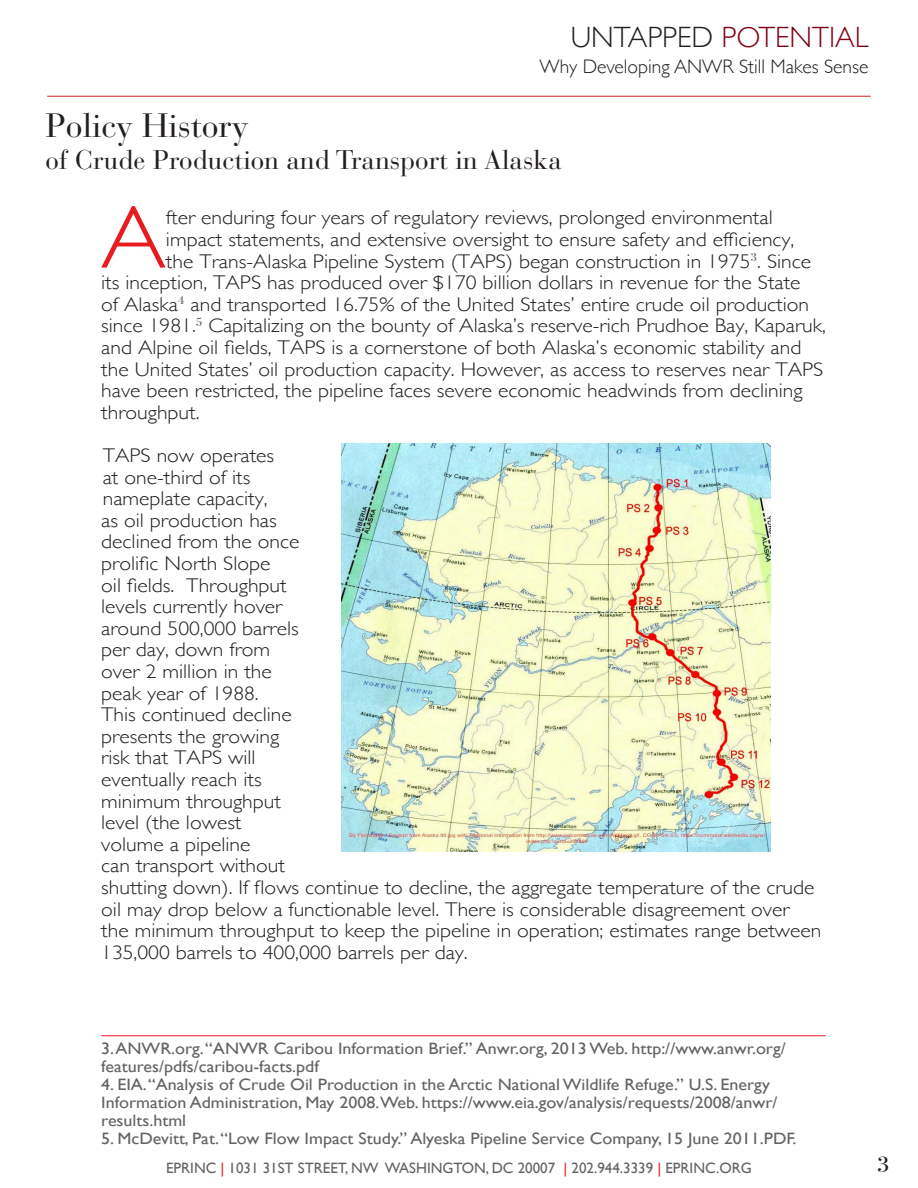
<style>
.page{position:relative;width:918px;height:1188px;background:#fff}
.page>*{position:absolute;margin:0;border:0;box-sizing:border-box;transform-origin:0 0}
.Untapped_potential_2{font:300 89.4px "Gill Sans";color:#e71b22;scale:1.09 1}
.t1{font:33.45px "Bauer Bodoni Std";color:#231f20}
.t2{font:300 29.4px "Gill Sans";color:#810413}
.t3{font:26.85px "Bauer Bodoni Std";color:#231f20}
.t4{font:22.05px "Bodoni Svty Two ITCTT";color:#231f20;scale:1.09 1}
.Untapped_potential_2-2{font:300 19.8px/21.6px "Gill Sans";color:#231f20;scale:1.09 1}
.t5{font:300 19.5px "Gill Sans";color:#231f20}
.Paragraph_Style_1{font:16.5px/18px "Gill Sans";color:#636366;scale:1.09 1}
.t6{font:15px "Gill Sans";color:#636366}
.s1{color:#231f20}
.s2{color:#e71b22}
</style>
<div class="page">
<hr style="left:101px;top:1035px;width:725px;height:1px;background:#e71b22">
<img style="left:342px;top:444px;width:429px;height:408px">
<hr style="left:47px;top:96px;width:824px;height:1px;background:#d02027">
<h3 class="t2" style="left:571px;top:14px;width:299px"><span class="s1">UNTAPPED</span> POTENTIAL</h3>
<p class="t5" style="left:540px;top:51px;width:330px">Why Developing ANWR Still Makes Sense</p>
<p class="t1" style="left:46px;top:105px;width:204px">Policy History</p>
<p class="t3" style="left:46px;top:144px;width:518px">of Crude Production and Transport in Alaska</p>
<p class="Untapped_potential_2" style="left:101px;top:168px;width:61px">A</p>
<p class="Untapped_potential_2-2" style="left:166px;top:206px;width:558px">fter enduring four years of regulatory reviews, prolonged environmental</p>
<p class="Untapped_potential_2-2" style="left:166px;top:228px;width:578px">impact statements, and extensive oversight to ensure safety and efficiency,</p>
<p class="Untapped_potential_2-2" style="left:166px;top:249px;width:593px">the Trans-Alaska Pipeline System (TAPS) began construction in 1975<sup>3</sup>. Since</p>
<p class="Untapped_potential_2-2" style="left:101px;top:271px;width:643px">its inception, TAPS has produced over $170 billion dollars in revenue for the State</p>
<p class="Untapped_potential_2-2" style="left:101px;top:293px;width:651px">of Alaska<sup>4</sup> and transported 16.75% of the United States’ entire crude oil production</p>
<p class="Untapped_potential_2-2" style="left:101px;top:314px;width:666px">since 1981.<sup>5</sup> Capitalizing on the bounty of Alaska’s reserve-rich Prudhoe Bay, Kaparuk,</p>
<p class="Untapped_potential_2-2" style="left:101px;top:336px;width:644px">and Alpine oil fields, TAPS is a cornerstone of both Alaska’s economic stability and</p>
<p class="Untapped_potential_2-2" style="left:101px;top:357px;width:664px">the United States’ oil production capacity. However, as access to reserves near TAPS</p>
<p class="Untapped_potential_2-2" style="left:101px;top:379px;width:645px">have been restricted, the pipeline faces severe economic headwinds from declining</p>
<p class="Untapped_potential_2-2" style="left:101px;top:401px;width:92px">throughput.</p>
<p class="Untapped_potential_2-2" style="left:101px;top:444px;width:662px">TAPS now operates<br>at one-third of its<br>nameplate capacity,<br>as oil production has<br>declined from the once<br>prolific North Slope<br>oil fields. Throughput<br>levels currently hover<br>around 500,000 barrels<br>per day, down from<br>over 2 million in the<br>peak year of 1988.<br>This continued decline<br>presents the growing<br>risk that TAPS will<br>eventually reach its<br>minimum throughput<br>level (the lowest<br>volume a pipeline<br>can transport without<br>shutting down). If flows continue to decline, the aggregate temperature of the crude oil may drop below a functionable level. There is considerable disagreement over the minimum throughput to keep the pipeline in operation; estimates range between<br>135,000 barrels to 400,000 barrels per day.</p>
<p class="Paragraph_Style_1" style="left:101px;top:1039px;width:630px">3. ANWR.org. “ANWR Caribou Information Brief.” Anwr.org, 2013 Web. http://www.anwr.org/ features/pdfs/caribou-facts.pdf</p>
<p class="Paragraph_Style_1" style="left:101px;top:1075px;width:622px">4. EIA. “Analysis of Crude Oil Production in the Arctic National Wildlife Refuge.” U.S. Energy<br>Information Administration, May 2008.Web. https://www.eia.gov/analysis/requests/2008/anwr/ results.html</p>
<p class="Paragraph_Style_1" style="left:101px;top:1129px;width:639px">5. McDevitt, Pat. “Low Flow Impact Study.” Alyeska Pipeline Service Company, 15 June 2011.PDF.</p>
<p class="t6" style="left:166px;top:1159px;width:587px">EPRINC <span class="s2">|</span> 1031 31ST STREET, NW WASHINGTON, DC 20007 <span class="s2">|</span> 202.944.3339 <span class="s2">|</span> EPRINC.ORG</p>
<p class="t4" style="left:877px;top:1147px;width:13px">3</p>
</div>
